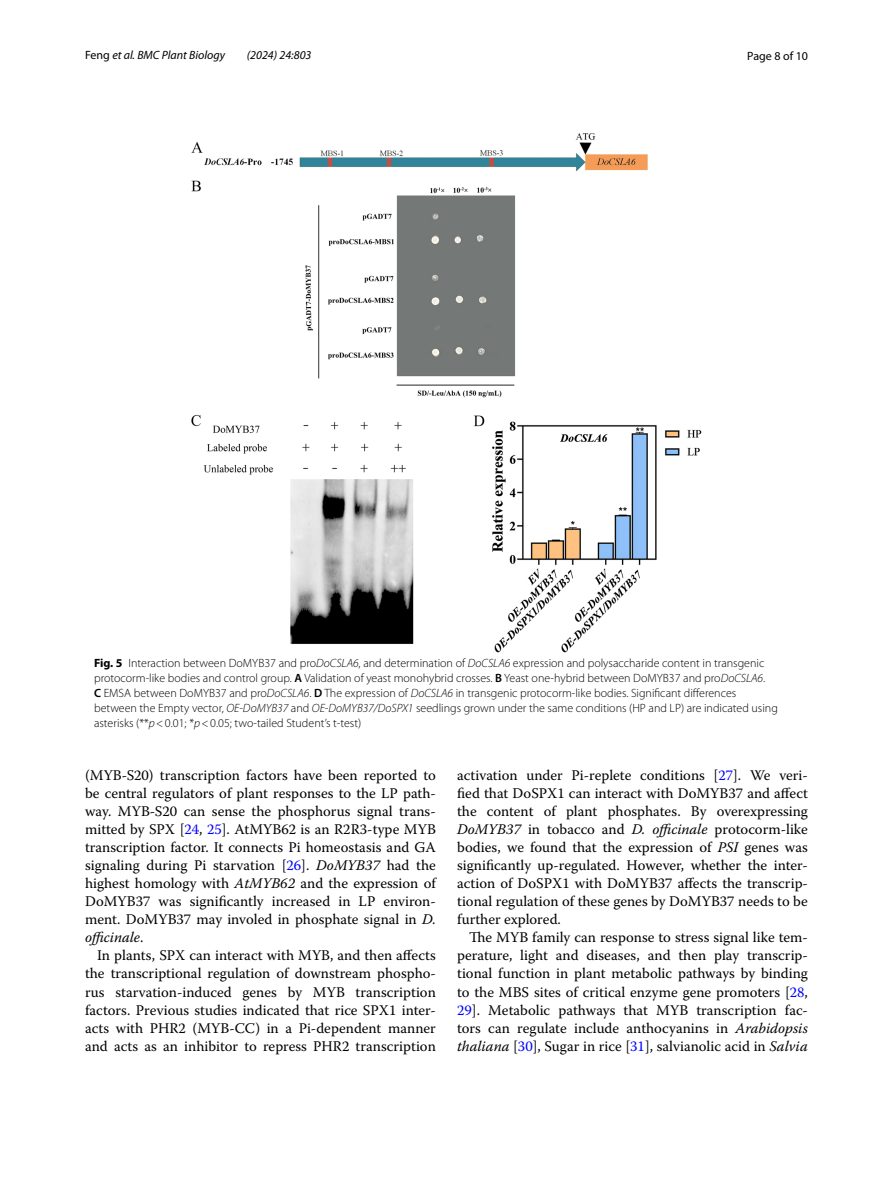
<style>
.page{position:relative;width:893px;height:1187px;background:#fff}
.page>*{position:absolute;margin:0;border:0;box-sizing:border-box;transform-origin:0 0}
.t1{font:14.7px/18px "Warnock Pro";color:#000;text-align:justify}
.t2{font:300 12px/15px "Myriad Pro";color:#000}
.t3{font:italic 12px "Myriad Pro";color:#000}
.t4{font:12px "Myriad Pro";color:#000}
.s1{font-style:normal}
.s2{font-weight:700}
.s3{font-style:italic}
.s4{font-weight:600}
.s5{color:#00f}
</style>
<div class="page">
<img style="left:191px;top:133px;width:511px;height:519px">
<p class="t3" style="left:85px;top:48px;width:141px"><span class="s1">Feng</span> et al. BMC Plant Biology</p>
<p class="t3" style="left:247px;top:48px;width:66px">(2024) 24:803</p>
<p class="t4" style="left:747px;top:48px;width:62px">Page 8 of 10</p>
<p class="t2" style="left:94px;top:655px;width:685px"><span class="s2">Fig. 5</span> Interaction between DoMYB37 and pro<span class="s3">DoCSLA6</span>, and determination of <span class="s3">DoCSLA6</span> expression and polysaccharide content in transgenic protocorm-like bodies and control group. <span class="s4">A</span> Validation of yeast monohybrid crosses. <span class="s4">B</span> Yeast one-hybrid between DoMYB37 and pro<span class="s3">DoCSLA6</span>.<br><span class="s4">C</span> EMSA between DoMYB37 and pro<span class="s3">DoCSLA6</span>. <span class="s4">D</span> The expression of <span class="s3">DoCSLA6</span> in transgenic protocorm-like bodies. Significant differences between the Empty vector, <span class="s3">OE-DoMYB37</span> and <span class="s3">OE-DoMYB37/DoSPX1</span> seedlings grown under the same conditions (HP and LP) are indicated using asterisks (**<span class="s3">p</span>&lt;0.01; *<span class="s3">p</span>&lt;0.05; two-tailed Student’s t-test)</p>
<p class="t1" style="left:85px;top:766px;width:352px">(MYB-S20) transcription factors have been reported to be central regulators of plant responses to the LP path&shy;way. MYB-S20 can sense the phosphorus signal trans&shy;mitted by SPX [<span class="s5">24</span>, <span class="s5">25</span>]. AtMYB62 is an R2R3-type MYB transcription factor. It connects Pi homeostasis and GA signaling during Pi starvation [<span class="s5">26</span>]. <span class="s3">DoMYB37</span> had the highest homology with <span class="s3">AtMYB62</span> and the expression of DoMYB37 was significantly increased in LP environ&shy;ment. DoMYB37 may involed in phosphate signal in <span class="s3">D. officinale</span>.</p>
<p class="t1" style="left:85px;top:946px;width:352px;text-indent:12px">In plants, SPX can interact with MYB, and then affects the transcriptional regulation of downstream phospho&shy;rus starvation-induced genes by MYB transcription factors. Previous studies indicated that rice SPX1 inter&shy;acts with PHR2 (MYB-CC) in a Pi-dependent manner and acts as an inhibitor to repress PHR2 transcription</p>
<p class="t1" style="left:457px;top:766px;width:352px">activation under Pi-replete conditions [<span class="s5">27</span>]. We veri&shy;fied that DoSPX1 can interact with DoMYB37 and affect the content of plant phosphates. By overexpressing <span class="s3">DoMYB37</span> in tobacco and <span class="s3">D. officinale</span> protocorm-like bodies, we found that the expression of <span class="s3">PSI</span> genes was significantly up-regulated. However, whether the inter&shy;action of DoSPX1 with DoMYB37 affects the transcrip&shy;tional regulation of these genes by DoMYB37 needs to be further explored.</p>
<p class="t1" style="left:457px;top:928px;width:352px;text-indent:12px">The MYB family can response to stress signal like tem&shy;perature, light and diseases, and then play transcrip&shy;tional function in plant metabolic pathways by binding to the MBS sites of critical enzyme gene promoters [<span class="s5">28</span>, <span class="s5">29</span>]. Metabolic pathways that MYB transcription fac&shy;tors can regulate include anthocyanins in <span class="s3">Arabidopsis thaliana</span> [<span class="s5">30</span>], Sugar in rice [<span class="s5">31</span>], salvianolic acid in <span class="s3">Salvia</span></p>
</div>
